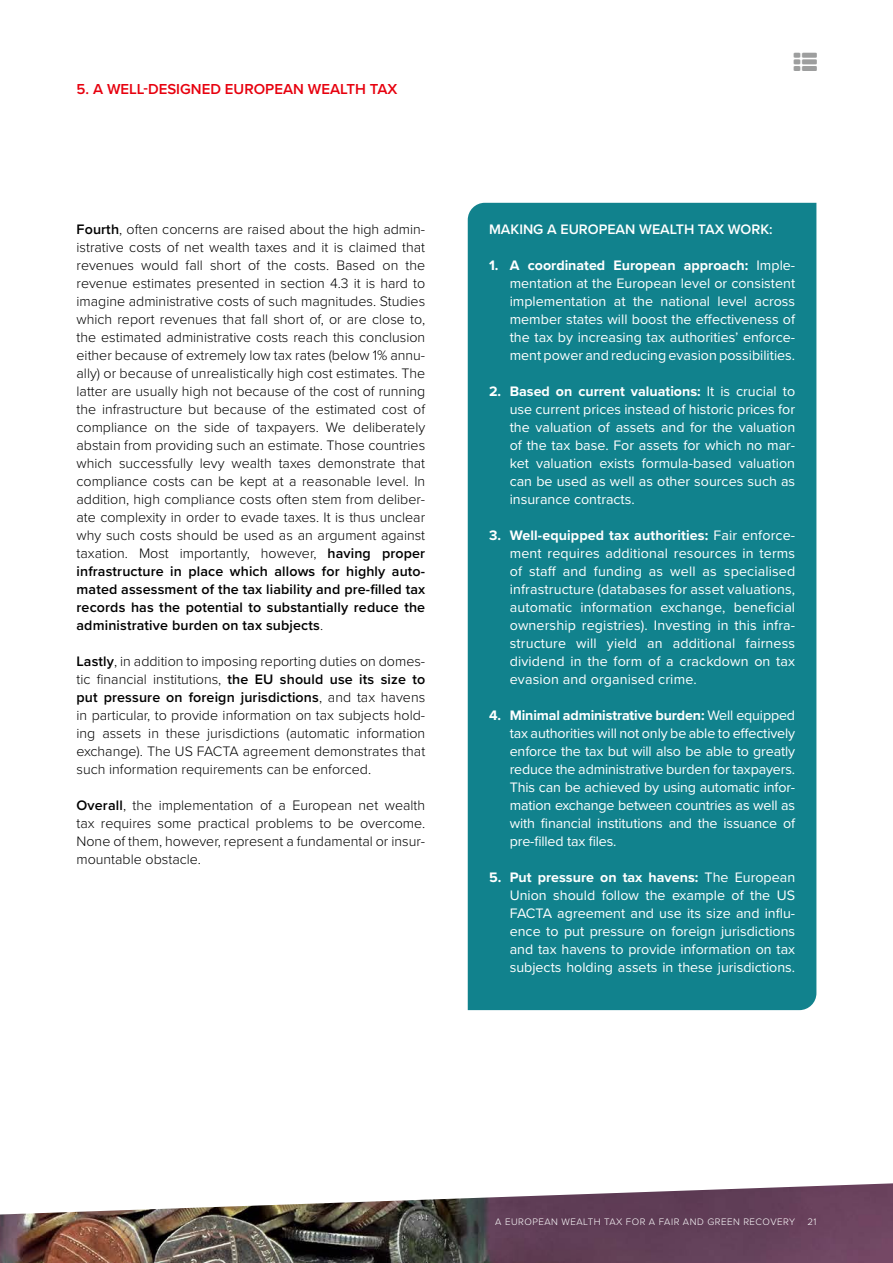
<style>
.page{position:relative;width:893px;height:1263px;background:#fff}
.page>*{position:absolute;margin:0;border:0;box-sizing:border-box;transform-origin:0 0}
.t1{font:600 15px "Proxima Nova";color:#e7000e}
.t2{font:300 14.25px/18px "Proxima Nova";color:#000;text-align:justify}
.t3{font:14.25px/18px "Proxima Nova";color:#fff;text-align:justify}
.t4{font:600 14.25px "Proxima Nova";color:#fff}
.t5{font:300 9.75px "Proxima Nova";letter-spacing:.05em;color:#fff}
.s1{font-weight:600}
.s2{font-weight:700}
</style>
<div class="page">
<img style="left:0;top:1183px;width:893px;height:80px">
<div style="left:468px;top:203px;width:348px;height:807px;background:#11828d"></div>
<p class="t1" style="left:77px;top:78px;width:322px">5. A WELL-DESIGNED EUROPEAN WEALTH TAX</p>
<p class="t2" style="left:77px;top:219px;width:350px"><span class="s1">Fourth</span>, often concerns are raised about the high admin&shy;istrative costs of net wealth taxes and it is claimed that revenues would fall short of the costs. Based on the revenue estimates presented in section 4.3 it is hard to imagine administrative costs of such magnitudes. Studies which report revenues that fall short of, or are close to, the estimated administrative costs reach this conclusion either because of extremely low tax rates (below 1% annu&shy;ally) or because of unrealistically high cost estimates. The latter are usually high not because of the cost of running the infrastructure but because of the estimated cost of compliance on the side of taxpayers. We deliberately abstain from providing such an estimate. Those countries which successfully levy wealth taxes demonstrate that compliance costs can be kept at a reasonable level. In addition, high compliance costs often stem from deliber&shy;ate complexity in order to evade taxes. It is thus unclear why such costs should be used as an argument against taxation. Most importantly, however, <span class="s1">having proper infrastructure in place which allows for highly auto&shy;mated assessment of the tax liability and pre-filled tax records has the potential to substantially reduce the administrative burden on tax subjects</span>.</p>
<p class="t2" style="left:77px;top:651px;width:350px"><span class="s1">Lastly</span>, in addition to imposing reporting duties on domes&shy;tic financial institutions, <span class="s1">the EU should use its size to put pressure on foreign jurisdictions</span>, and tax havens in particular, to provide information on tax subjects hold&shy;ing assets in these jurisdictions (automatic information exchange). The US FACTA agreement demonstrates that such information requirements can be enforced.</p>
<p class="t2" style="left:77px;top:795px;width:350px"><span class="s1">Overall</span>, the implementation of a European net wealth tax requires some practical problems to be overcome.<br>None of them, however, represent a fundamental or insur&shy;mountable obstacle.</p>
<p class="t4" style="left:489px;top:219px;width:285px">MAKING A EUROPEAN WEALTH TAX WORK:</p>
<p class="t3" style="left:510px;top:256px;width:287px;text-indent:-21px"><span class="s2">1. A coordinated European approach:</span> Imple&shy;mentation at the European level or consistent implementation at the national level across member states will boost the effectiveness of the tax by increasing tax authorities’ enforce&shy;ment power and reducing evasion possibilities.</p>
<p class="t3" style="left:510px;top:382px;width:287px;text-indent:-21px"><span class="s2">2. Based on current valuations:</span> It is crucial to use current prices instead of historic prices for the valuation of assets and for the valuation of the tax base. For assets for which no mar&shy;ket valuation exists formula-based valuation can be used as well as other sources such as insurance contracts.</p>
<p class="t3" style="left:510px;top:526px;width:287px;text-indent:-21px"><span class="s2">3. Well-equipped tax authorities:</span> Fair enforce&shy;ment requires additional resources in terms of staff and funding as well as specialised infrastructure (databases for asset valuations, automatic information exchange, beneficial ownership registries). Investing in this infra&shy;structure will yield an additional fairness dividend in the form of a crackdown on tax evasion and organised crime.</p>
<p class="t3" style="left:510px;top:706px;width:287px;text-indent:-21px"><span class="s2">4. Minimal administrative burden:</span> Well equipped tax authorities will not only be able to effectively enforce the tax but will also be able to greatly reduce the administrative burden for taxpayers.<br>This can be achieved by using automatic infor&shy;mation exchange between countries as well as with financial institutions and the issuance of pre-filled tax files.</p>
<p class="t3" style="left:510px;top:868px;width:287px;text-indent:-21px"><span class="s2">5. Put pressure on tax havens:</span> The European Union should follow the example of the US FACTA agreement and use its size and influ&shy;ence to put pressure on foreign jurisdictions and tax havens to provide information on tax subjects holding assets in these jurisdictions.</p>
<p class="t5" style="left:495px;top:1214px;width:302px">A EUROPEAN WEALTH TAX FOR A FAIR AND GREEN RECOVERY</p>
<p class="t5" style="left:808px;top:1214px;width:10px">21</p>
</div>
